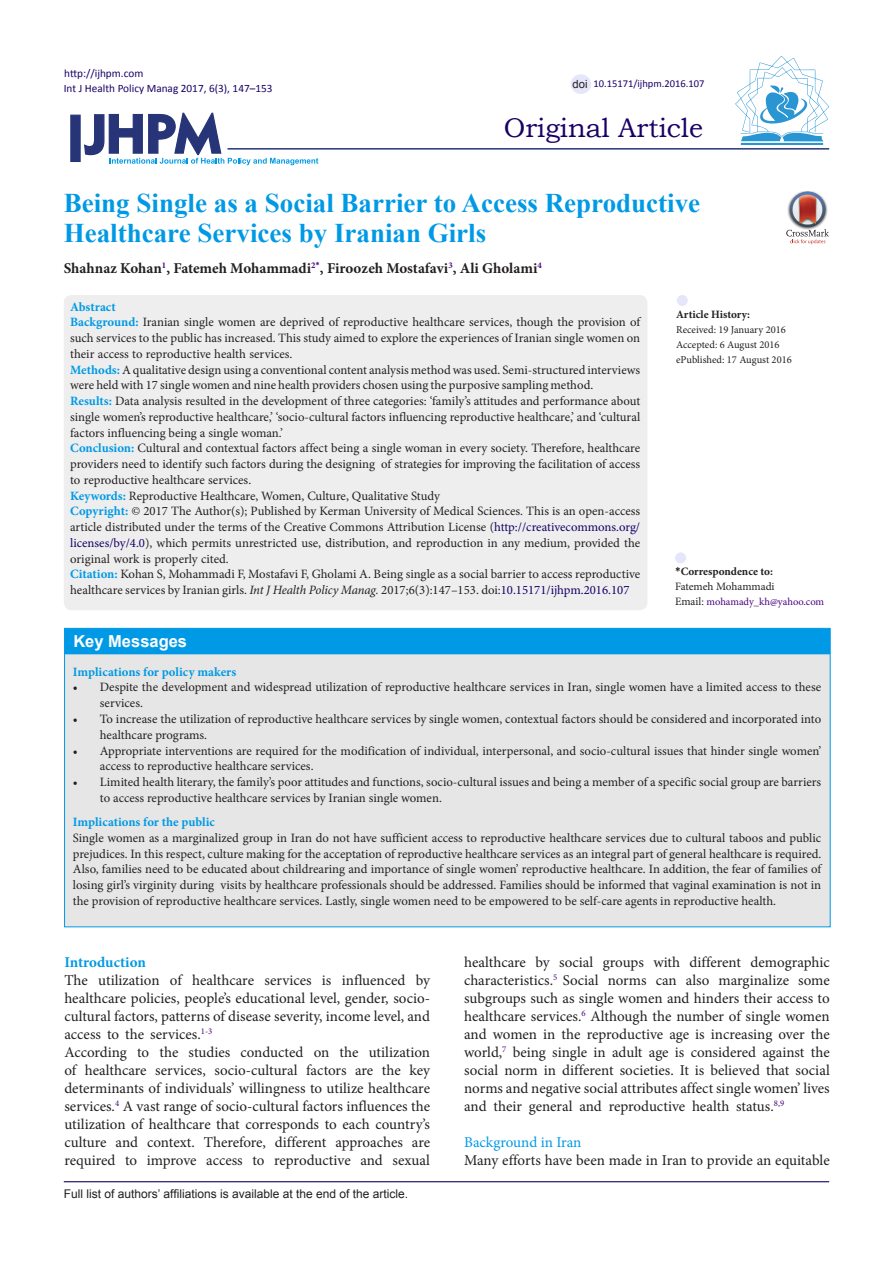
<style>
.page{position:relative;width:893px;height:1263px;background:#fff}
.page>*{position:absolute;margin:0;border:0;box-sizing:border-box;transform-origin:0 0}
.Default{font:700 27px/30px "Times New Roman";color:#0099e5}
.t1{font:27px "Bookman Old Style";color:#190066}
.t2{font:700 16.5px "Arial";color:#fff}
.annotation_text{font:15px/18px "Minion Pro";color:#231f20;text-align:justify}
.Default-2{font:700 15px "Minion Pro";color:#231f20}
.heading_1{font:15px "Minion Pro";color:#0099e5}
.heading_1-2{font:700 15px "Minion Pro";letter-spacing:-.005em;color:#0099e5}
.Default-3{font:12.75px/15.8px "Minion Pro";color:#231f20}
.Default-4{font:700 12.75px "Minion Pro";color:#0099e5}
.t3{font:12px "Arial";color:#231f20}
.t4{font:11.25px "Calibri";color:#190066}
.t5{font:700 11.25px "Minion Pro";color:#231f20}
.t6{font:11.25px "Minion Pro";letter-spacing:-.005em;color:#231f20}
.t7{font:11.25px "Arial";color:#231f20}
.t8{font:10.5px "Minion Pro";color:#231f20}
.t9{font:10.5px "Minion Pro";letter-spacing:-.005em;color:#4b0082}
.t10{font:10.5px "Calibri";color:#190066}
.s1{font-weight:700;color:#0099e5}
.s2{color:#190066}
.s3{font-style:italic}
.s4{font-family:"Calibri"}
.s5{font-size:11.25px;color:#231f20}
</style>
<div class="page">
<svg style="left:84px;top:112px;width:234px;height:53px"></svg>
<div style="left:70px;top:115px;width:11px;height:47px;background:#273578;border:1px solid #273578"></div>
<hr style="left:227px;top:148px;width:602px;height:2px;background:#273578">
<div style="left:64px;top:295px;width:583px;height:315px;background:#eee;border-radius:8px"></div>
<div style="left:675px;top:552px;width:11px;height:11px;background:#e6e6fa;border-radius:50%"></div>
<div style="left:677px;top:295px;width:11px;height:11px;background:#e6e6fa;border-radius:50%"></div>
<hr style="left:64px;top:1181px;width:765px;height:1px;background:#190066">
<hr style="left:741px;top:143px;width:82px;height:2px;background:#2995d2">
<svg style="left:735px;top:56px;width:94px;height:85px"></svg>
<div style="left:571px;top:74px;width:20px;height:20px;background:#e6e6fa;border-radius:50%"></div>
<div style="left:64px;top:628px;width:766px;height:299px;background:#e6e6e6"></div>
<div style="left:65px;top:628px;width:765px;height:26px;background:#0099e5;border:2px solid #0099e5"></div>
<img style="left:801px;top:191px;width:13px;height:1px">
<svg style="left:786px;top:192px;width:43px;height:52px"></svg>
<p class="t4" style="left:64px;top:66px;width:81px">http://ijhpm.com</p>
<p class="t4" style="left:64px;top:81px;width:210px">Int J Health Policy Manag 2017, 6(3), 147–153</p>
<p class="t7" style="left:573px;top:76px;width:17px">doi</p>
<p class="t10" style="left:593px;top:77px;width:112px">10.15171/ijhpm.2016.107</p>
<p class="t1" style="left:504px;top:110px;width:201px">Original Article</p>
<p class="Default" style="left:64px;top:188px;width:638px">Being Single as a Social Barrier to Access Reproductive<br>Healthcare Services by Iranian Girls</p>
<p class="Default-2" style="left:64px;top:258px;width:480px">Shahnaz Kohan<sup>1</sup>, Fatemeh Mohammadi<sup>2</sup><sup>*</sup>, Firoozeh Mostafavi<sup>3</sup>, Ali Gholami<sup>4</sup></p>
<p class="Default-4" style="left:70px;top:298px;width:47px">Abstract</p>
<p class="Default-3" style="left:70px;top:315px;width:572px;text-align:justify"><span class="s1">Background:</span> Iranian single women are deprived of reproductive healthcare services, though the provision of such services to the public has increased. This study aimed to explore the experiences of Iranian single women on their access to reproductive health services.</p>
<p class="Default-3" style="left:70px;top:362px;width:572px"><span class="s1">Methods:</span> A qualitative design using a conventional content analysis method was used. Semi-structured interviews were held with 17 single women and nine health providers chosen using the purposive sampling method.</p>
<p class="Default-3" style="left:70px;top:393px;width:572px;text-align:justify"><span class="s1">Results:</span> Data analysis resulted in the development of three categories: ‘family’s attitudes and performance about single women’s reproductive healthcare,’ ‘socio-cultural factors influencing reproductive healthcare,’ and ‘cultural factors influencing being a single woman.’</p>
<p class="Default-3" style="left:70px;top:441px;width:572px;text-align:justify"><span class="s1">Conclusion:</span> Cultural and contextual factors affect being a single woman in every society. Therefore, healthcare providers need to identify such factors during the designing of strategies for improving the facilitation of access to reproductive healthcare services.</p>
<p class="Default-3" style="left:70px;top:488px;width:371px"><span class="s1">Keywords:</span> Reproductive Healthcare, Women, Culture, Qualitative Study</p>
<p class="Default-3" style="left:70px;top:504px;width:572px;text-align:justify"><span class="s1">Copyright:</span> © 2017 The Author(s); Published by Kerman University of Medical Sciences. This is an open-access article distributed under the terms of the Creative Commons Attribution License (<span class="s2">http://creativecommons.org/ licenses/by/4.0</span>), which permits unrestricted use, distribution, and reproduction in any medium, provided the original work is properly cited.</p>
<p class="Default-3" style="left:70px;top:567px;width:572px"><span class="s1">Citation:</span> Kohan S, Mohammadi F, Mostafavi F, Gholami A. Being single as a social barrier to access reproductive healthcare services by Iranian girls. <span class="s3">Int J Health Policy Manag.</span> 2017;6(3):147–153. doi:<span class="s2">10.15171/ijhpm.2016.107</span></p>
<p class="t5" style="left:675px;top:564px;width:99px"><span class="s4">*</span>Correspondence to:</p>
<p class="t5" style="left:676px;top:306px;width:76px">Article History:</p>
<p class="t8" style="left:676px;top:322px;width:111px">Received: 19 January 2016</p>
<p class="t8" style="left:676px;top:337px;width:105px">Accepted: 6 August 2016</p>
<p class="t8" style="left:676px;top:352px;width:117px">ePublished: 17 August 2016</p>
<p class="t6" style="left:675px;top:579px;width:101px">Fatemeh Mohammadi</p>
<p class="t9" style="left:675px;top:595px;width:151px"><span class="s5">Email:</span> mohamady_kh@yahoo.com</p>
<p class="t2" style="left:73px;top:630px;width:115px">Key Messages</p>
<p class="Default-4" style="left:73px;top:663px;width:165px">Implications for policy makers</p>
<p class="Default-3" style="left:100px;top:680px;width:723px;text-indent:-27px">• Despite the development and widespread utilization of reproductive healthcare services in Iran, single women have a limited access to these services.</p>
<p class="Default-3" style="left:100px;top:711px;width:723px;text-indent:-27px">• To increase the utilization of reproductive healthcare services by single women, contextual factors should be considered and incorporated into healthcare programs.</p>
<p class="Default-3" style="left:100px;top:743px;width:723px;text-indent:-27px">• Appropriate interventions are required for the modification of individual, interpersonal, and socio-cultural issues that hinder single women’ access to reproductive healthcare services.</p>
<p class="Default-3" style="left:100px;top:774px;width:723px;text-indent:-27px">• Limited health literary, the family’s poor attitudes and functions, socio-cultural issues and being a member of a specific social group are barriers to access reproductive healthcare services by Iranian single women.</p>
<p class="Default-4" style="left:73px;top:813px;width:144px">Implications for the public</p>
<p class="Default-3" style="left:73px;top:830px;width:750px;text-align:justify">Single women as a marginalized group in Iran do not have sufficient access to reproductive healthcare services due to cultural taboos and public prejudices. In this respect, culture making for the acceptation of reproductive healthcare services as an integral part of general healthcare is required.<br>Also, families need to be educated about childrearing and importance of single women’ reproductive healthcare. In addition, the fear of families of losing girl’s virginity during visits by healthcare professionals should be addressed. Families should be informed that vaginal examination is not in the provision of reproductive healthcare services. Lastly, single women need to be empowered to be self-care agents in reproductive health.</p>
<p class="heading_1-2" style="left:64px;top:951px;width:83px">Introduction</p>
<p class="annotation_text" style="left:64px;top:971px;width:367px">The utilization of healthcare services is influenced by healthcare policies, people’s educational level, gender, socio&shy;cultural factors, patterns of disease severity, income level, and access to the services.<sup>1</sup><sup>-</sup><sup>3</sup></p>
<p class="annotation_text" style="left:64px;top:1043px;width:367px">According to the studies conducted on the utilization of healthcare services, socio-cultural factors are the key determinants of individuals’ willingness to utilize healthcare services.<sup>4</sup> A vast range of socio-cultural factors influences the utilization of healthcare that corresponds to each country’s culture and context. Therefore, different approaches are required to improve access to reproductive and sexual</p>
<p class="t3" style="left:64px;top:1186px;width:346px">Full list of authors’ affiliations is available at the end of the article.</p>
<p class="annotation_text" style="left:464px;top:953px;width:367px">healthcare by social groups with different demographic characteristics.<sup>5</sup> Social norms can also marginalize some subgroups such as single women and hinders their access to healthcare services.<sup>6</sup> Although the number of single women and women in the reproductive age is increasing over the world,<sup>7</sup> being single in adult age is considered against the social norm in different societies. It is believed that social norms and negative social attributes affect single women’ lives and their general and reproductive health status.<sup>8</sup><sup>,</sup><sup>9</sup></p>
<p class="heading_1" style="left:464px;top:1132px;width:119px">Background in Iran</p>
<p class="annotation_text" style="left:464px;top:1151px;width:367px">Many efforts have been made in Iran to provide an equitable</p>
</div>
